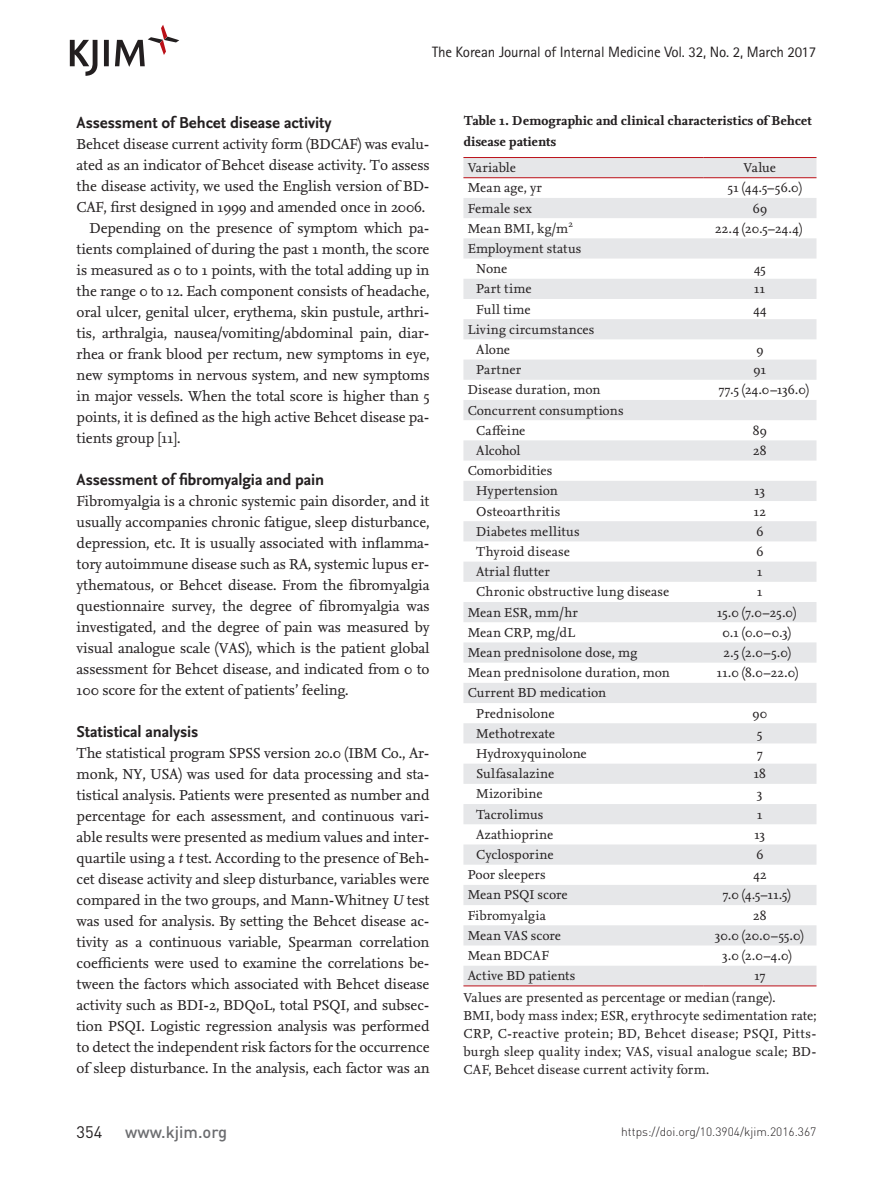
<style>
.page{position:relative;width:893px;height:1191px;background:#fff}
.page>*{position:absolute;margin:0;border:0;box-sizing:border-box;transform-origin:0 0}
.제목2{font:700 16.5px "Nexus Sans";letter-spacing:-.01em;color:#231f20}
.t1{font:500 16.5px "DIN";color:#6c6d70}
.t2{font:16.5px "DIN";color:#231f20}
.들여쓰기_없음{font:15px/21px "Nexus Serif";letter-spacing:-.01em;color:#231f20;text-align:justify}
.들였쓰기_본문{font:15px/21px "Nexus Serif";letter-spacing:-.01em;color:#231f20;text-align:justify}
.t3{font:15px "Rotis Sans Serif Std";letter-spacing:-.01em;color:#231f20}
.테이블{font:13.5px/18px "Nexus Serif";letter-spacing:.005em;color:#231f20;text-align:justify}
.테이블제목{font:700 13.5px/21px "Nexus Serif";letter-spacing:.005em;color:#231f20}
.테이블-2{font:13.5px "Nexus Serif";letter-spacing:.025em;color:#231f20}
.t4{font:300 12px "DIN";color:#231f20}
.s1{font-style:italic}
</style>
<div class="page">
<svg style="left:70px;top:25px;width:109px;height:51px"></svg>
<svg style="left:463px;top:158px;width:353px;height:827px;fill:#ededee"></svg>
<hr style="left:463px;top:157px;width:240px;height:1px;background:#bb1018">
<hr style="left:703px;top:157px;width:113px;height:1px;background:#bb1018">
<hr style="left:463px;top:177px;width:240px;height:1px;background:#bb1018">
<hr style="left:703px;top:177px;width:113px;height:1px;background:#bb1018">
<hr style="left:463px;top:985px;width:240px;height:1px;background:#bb1018">
<hr style="left:703px;top:985px;width:113px;height:1px;background:#bb1018">
<p class="t3" style="left:432px;top:43px;width:386px">The Korean Journal of Internal Medicine Vol. 32, No. 2, March 2017</p>
<p class="제목2" style="left:77px;top:112px;width:256px">Assessment of Behcet disease activity</p>
<p class="들여쓰기_없음" style="left:77px;top:133px;width:354px">Behcet disease current activity form (BDCAF) was evalu&shy;ated as an indicator of Behcet disease activity. To assess the disease activity, we used the English version of BD-CAF, first designed in 1999 and amended once in 2006.</p>
<p class="들였쓰기_본문" style="left:77px;top:217px;width:354px;text-indent:13px">Depending on the presence of symptom which pa&shy;tients complained of during the past 1 month, the score is measured as 0 to 1 points, with the total adding up in the range 0 to 12. Each component consists of headache, oral ulcer, genital ulcer, erythema, skin pustule, arthri&shy;tis, arthralgia, nausea/vomiting/abdominal pain, diar&shy;rhea or frank blood per rectum, new symptoms in eye, new symptoms in nervous system, and new symptoms in major vessels. When the total score is higher than 5 points, it is defined as the high active Behcet disease pa&shy;tients group [11].</p>
<p class="제목2" style="left:77px;top:469px;width:249px">Assessment of fibromyalgia and pain</p>
<p class="들여쓰기_없음" style="left:77px;top:490px;width:354px">Fibromyalgia is a chronic systemic pain disorder, and it usually accompanies chronic fatigue, sleep disturbance, depression, etc. It is usually associated with inflamma&shy;tory autoimmune disease such as RA, systemic lupus er&shy;ythematous, or Behcet disease. From the fibromyalgia questionnaire survey, the degree of fibromyalgia was investigated, and the degree of pain was measured by visual analogue scale (VAS), which is the patient global assessment for Behcet disease, and indicated from 0 to 100 score for the extent of patients’ feeling.</p>
<p class="제목2" style="left:77px;top:721px;width:123px">Statistical analysis</p>
<p class="들여쓰기_없음" style="left:77px;top:742px;width:354px">The statistical program SPSS version 20.0 (IBM Co., Ar&shy;monk, NY, USA) was used for data processing and sta&shy;tistical analysis. Patients were presented as number and percentage for each assessment, and continuous vari&shy;able results were presented as medium values and inter&shy;quartile using a <span class="s1">t</span> test. According to the presence of Beh&shy;cet disease activity and sleep disturbance, variables were compared in the two groups, and Mann-Whitney <span class="s1">U</span> test was used for analysis. By setting the Behcet disease ac&shy;tivity as a continuous variable, Spearman correlation coefficients were used to examine the correlations be&shy;tween the factors which associated with Behcet disease activity such as BDI-2, BDQoL, total PSQI, and subsec&shy;tion PSQI. Logistic regression analysis was performed to detect the independent risk factors for the occurrence of sleep disturbance. In the analysis, each factor was an</p>
<p class="테이블제목" style="left:463px;top:110px;width:350px">Table 1. Demographic and clinical characteristics of Behcet disease patients</p>
<p class="테이블" style="left:468px;top:158px;width:50px">Variable</p>
<p class="테이블" style="left:744px;top:158px;width:34px">Value</p>
<p class="테이블" style="left:468px;top:179px;width:76px">Mean age, yr</p>
<p class="테이블" style="left:728px;top:179px;width:75px">51 (44.5–56.0)</p>
<p class="테이블" style="left:468px;top:199px;width:66px">Female sex</p>
<p class="테이블" style="left:753px;top:199px;width:16px">69</p>
<p class="테이블" style="left:468px;top:219px;width:107px">Mean BMI, kg/m<sup>2</sup></p>
<p class="테이블" style="left:715px;top:219px;width:88px">22.4 (20.5–24.4)</p>
<p class="테이블" style="left:468px;top:239px;width:115px">Employment status</p>
<p class="테이블" style="left:476px;top:259px;width:33px">None</p>
<p class="테이블" style="left:754px;top:259px;width:13px">45</p>
<p class="테이블-2" style="left:476px;top:280px;width:57px">Part time</p>
<p class="테이블" style="left:754px;top:280px;width:13px">11</p>
<p class="테이블-2" style="left:476px;top:300px;width:56px">Full time</p>
<p class="테이블" style="left:753px;top:300px;width:15px">44</p>
<p class="테이블" style="left:468px;top:320px;width:128px">Living circumstances</p>
<p class="테이블" style="left:476px;top:340px;width:36px">Alone</p>
<p class="테이블" style="left:756px;top:340px;width:9px">9</p>
<p class="테이블" style="left:476px;top:360px;width:46px">Partner</p>
<p class="테이블" style="left:754px;top:360px;width:14px">91</p>
<p class="테이블" style="left:468px;top:381px;width:134px">Disease duration, mon</p>
<p class="테이블" style="left:719px;top:381px;width:92px">77.5 (24.0–136.0)</p>
<p class="테이블" style="left:468px;top:401px;width:157px">Concurrent consumptions</p>
<p class="테이블" style="left:476px;top:421px;width:51px">Caffeine</p>
<p class="테이블" style="left:753px;top:421px;width:15px">89</p>
<p class="테이블" style="left:476px;top:441px;width:46px">Alcohol</p>
<p class="테이블" style="left:753px;top:441px;width:15px">28</p>
<p class="테이블" style="left:468px;top:461px;width:86px">Comorbidities</p>
<p class="테이블" style="left:476px;top:482px;width:83px">Hypertension</p>
<p class="테이블" style="left:755px;top:482px;width:12px">13</p>
<p class="테이블" style="left:476px;top:502px;width:86px">Osteoarthritis</p>
<p class="테이블" style="left:754px;top:502px;width:14px">12</p>
<p class="테이블" style="left:476px;top:522px;width:105px">Diabetes mellitus</p>
<p class="테이블" style="left:756px;top:522px;width:9px">6</p>
<p class="테이블" style="left:476px;top:542px;width:95px">Thyroid disease</p>
<p class="테이블" style="left:756px;top:542px;width:9px">6</p>
<p class="테이블" style="left:476px;top:562px;width:75px">Atrial flutter</p>
<p class="테이블" style="left:757px;top:562px;width:7px">1</p>
<p class="테이블" style="left:476px;top:583px;width:195px">Chronic obstructive lung disease</p>
<p class="테이블" style="left:757px;top:583px;width:7px">1</p>
<p class="테이블" style="left:468px;top:603px;width:112px">Mean ESR, mm/hr</p>
<p class="테이블" style="left:717px;top:603px;width:81px">15.0 (7.0–25.0)</p>
<p class="테이블" style="left:468px;top:623px;width:109px">Mean CRP, mg/dL</p>
<p class="테이블" style="left:723px;top:623px;width:70px">0.1 (0.0–0.3)</p>
<p class="테이블" style="left:468px;top:643px;width:171px">Mean prednisolone dose, mg</p>
<p class="테이블" style="left:723px;top:643px;width:69px">2.5 (2.0–5.0)</p>
<p class="테이블" style="left:468px;top:663px;width:204px">Mean prednisolone duration, mon</p>
<p class="테이블" style="left:717px;top:663px;width:83px">11.0 (8.0–22.0)</p>
<p class="테이블" style="left:468px;top:684px;width:140px">Current BD medication</p>
<p class="테이블" style="left:476px;top:704px;width:80px">Prednisolone</p>
<p class="테이블" style="left:752px;top:704px;width:16px">90</p>
<p class="테이블" style="left:476px;top:724px;width:80px">Methotrexate</p>
<p class="테이블" style="left:757px;top:724px;width:7px">5</p>
<p class="테이블" style="left:476px;top:744px;width:112px">Hydroxyquinolone</p>
<p class="테이블" style="left:757px;top:744px;width:7px">7</p>
<p class="테이블" style="left:476px;top:764px;width:80px">Sulfasalazine</p>
<p class="테이블" style="left:754px;top:764px;width:14px">18</p>
<p class="테이블" style="left:476px;top:785px;width:68px">Mizoribine</p>
<p class="테이블" style="left:757px;top:785px;width:7px">3</p>
<p class="테이블" style="left:476px;top:805px;width:69px">Tacrolimus</p>
<p class="테이블" style="left:757px;top:805px;width:7px">1</p>
<p class="테이블" style="left:476px;top:825px;width:79px">Azathioprine</p>
<p class="테이블" style="left:755px;top:825px;width:12px">13</p>
<p class="테이블" style="left:476px;top:845px;width:79px">Cyclosporine</p>
<p class="테이블" style="left:756px;top:845px;width:9px">6</p>
<p class="테이블" style="left:468px;top:865px;width:80px">Poor sleepers</p>
<p class="테이블" style="left:753px;top:865px;width:15px">42</p>
<p class="테이블" style="left:468px;top:886px;width:102px">Mean PSQI score</p>
<p class="테이블" style="left:723px;top:886px;width:69px">7.0 (4.5–11.5)</p>
<p class="테이블" style="left:468px;top:906px;width:80px">Fibromyalgia</p>
<p class="테이블" style="left:753px;top:906px;width:15px">28</p>
<p class="테이블" style="left:468px;top:926px;width:95px">Mean VAS score</p>
<p class="테이블" style="left:715px;top:926px;width:90px">30.0 (20.0–55.0)</p>
<p class="테이블" style="left:468px;top:946px;width:83px">Mean BDCAF</p>
<p class="테이블" style="left:722px;top:946px;width:71px">3.0 (2.0–4.0)</p>
<p class="테이블" style="left:468px;top:966px;width:109px">Active BD patients</p>
<p class="테이블" style="left:754px;top:966px;width:12px">17</p>
<p class="테이블" style="left:463px;top:988px;width:313px">Values are presented as percentage or median (range).</p>
<p class="테이블" style="left:463px;top:1006px;width:355px">BMI, body mass index; ESR, erythrocyte sedimentation rate; CRP, C-reactive protein; BD, Behcet disease; PSQI, Pitts&shy;burgh sleep quality index; VAS, visual analogue scale; BD-CAF, Behcet disease current activity form.</p>
<p class="t2" style="left:77px;top:1121px;width:27px">354</p>
<p class="t1" style="left:125px;top:1121px;width:104px">www.kjim.org</p>
<p class="t4" style="left:621px;top:1124px;width:197px">https://doi.org/10.3904/kjim.2016.367</p>
</div>
